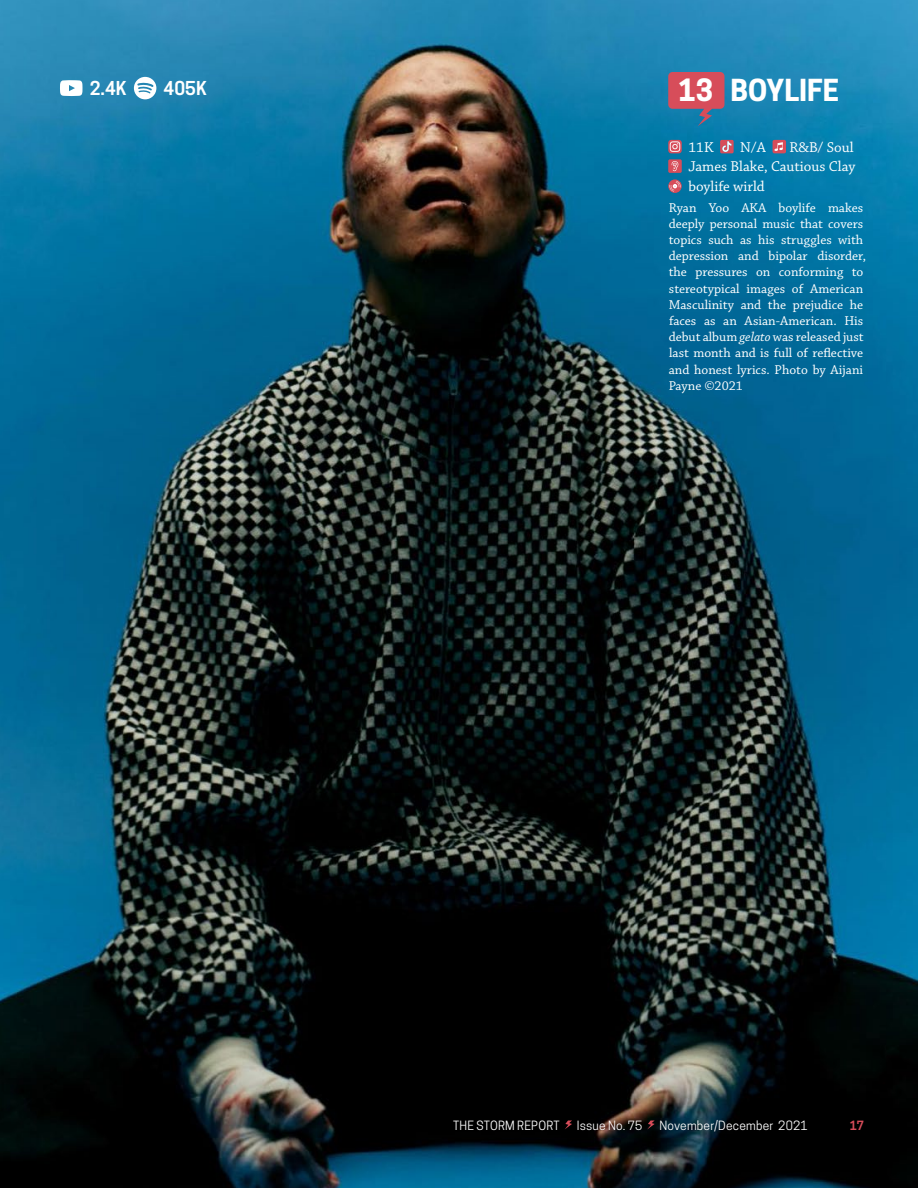
<style>
.page{position:relative;width:918px;height:1188px;background:#fff}
.page>*{position:absolute;margin:0;border:0;box-sizing:border-box;transform-origin:0 0}
.t1{font:700 28.8px "Cooper Hewitt";color:#fff}
.t2{font:700 28.5px "Cooper Hewitt";letter-spacing:-.005em;color:#fff}
.t3{font:600 18px "Cooper Hewitt";color:#fff}
.t4{font:15px "Chaparral Pro";color:#fff}
.t5{font:13.5px/16.2px "Chaparral Pro";color:#fff}
.t6{font:12px "Cooper Hewitt";letter-spacing:.02em;color:#fff}
.t7{font:600 12px "Cooper Hewitt";color:#d74d5a}
.s1{font-style:italic}
</style>
<div class="page">
<img style="left:0;top:0;width:918px;height:1188px">
<svg style="left:60px;top:80px;width:23px;height:16px"></svg>
<svg style="left:134px;top:77px;width:22px;height:22px"></svg>
<svg style="left:668px;top:72px;width:56px;height:54px"></svg>
<svg style="left:668px;top:140px;width:14px;height:13px"></svg>
<svg style="left:670px;top:141px;width:10px;height:11px"></svg>
<svg style="left:720px;top:140px;width:14px;height:13px"></svg>
<div style="left:773px;top:140px;width:13px;height:13px;background:#d74d5a;border-radius:2px"></div>
<svg style="left:774px;top:142px;width:9px;height:9px"></svg>
<div style="left:668px;top:159px;width:14px;height:14px;background:#d74d5a;border-radius:2px"></div>
<svg style="left:671px;top:161px;width:8px;height:10px"></svg>
<svg style="left:668px;top:179px;width:14px;height:14px"></svg>
<svg style="left:669px;top:181px;width:12px;height:11px"></svg>
<svg style="left:565px;top:1120px;width:7px;height:10px"></svg>
<svg style="left:647px;top:1120px;width:8px;height:10px"></svg>
<p class="t3" style="left:90px;top:77px;width:39px">2.4K</p>
<p class="t3" style="left:164px;top:77px;width:45px">405K</p>
<p class="t1" style="left:679px;top:74px;width:36px">13</p>
<p class="t2" style="left:730px;top:73px;width:110px">BOYLIFE</p>
<p class="t4" style="left:688px;top:139px;width:27px">11K</p>
<p class="t4" style="left:740px;top:139px;width:27px">N/A</p>
<p class="t4" style="left:789px;top:139px;width:66px">R&amp;B/ Soul</p>
<p class="t4" style="left:688px;top:158px;width:168px">James Blake, Cautious Clay</p>
<p class="t4" style="left:688px;top:178px;width:78px">boylife wirld</p>
<p class="t5" style="left:669px;top:200px;width:199px">Ryan Yoo AKA boylife makes deeply personal music that covers topics such as his struggles with depression and bipolar disorder, the pressures on conforming to stereotypical images of American<br>Masculinity and the prejudice he faces as an Asian-American. His debut album <span class="s1">gelato</span> was released just last month and is full of reflective and honest lyrics. Photo by Aijani<br>Payne ©2021</p>
<p class="t6" style="left:453px;top:1118px;width:108px">THE STORM REPORT</p>
<p class="t6" style="left:577px;top:1118px;width:67px">Issue No. 75</p>
<p class="t6" style="left:659px;top:1118px;width:150px">November/December 2021</p>
<p class="t7" style="left:850px;top:1118px;width:16px">17</p>
</div>
